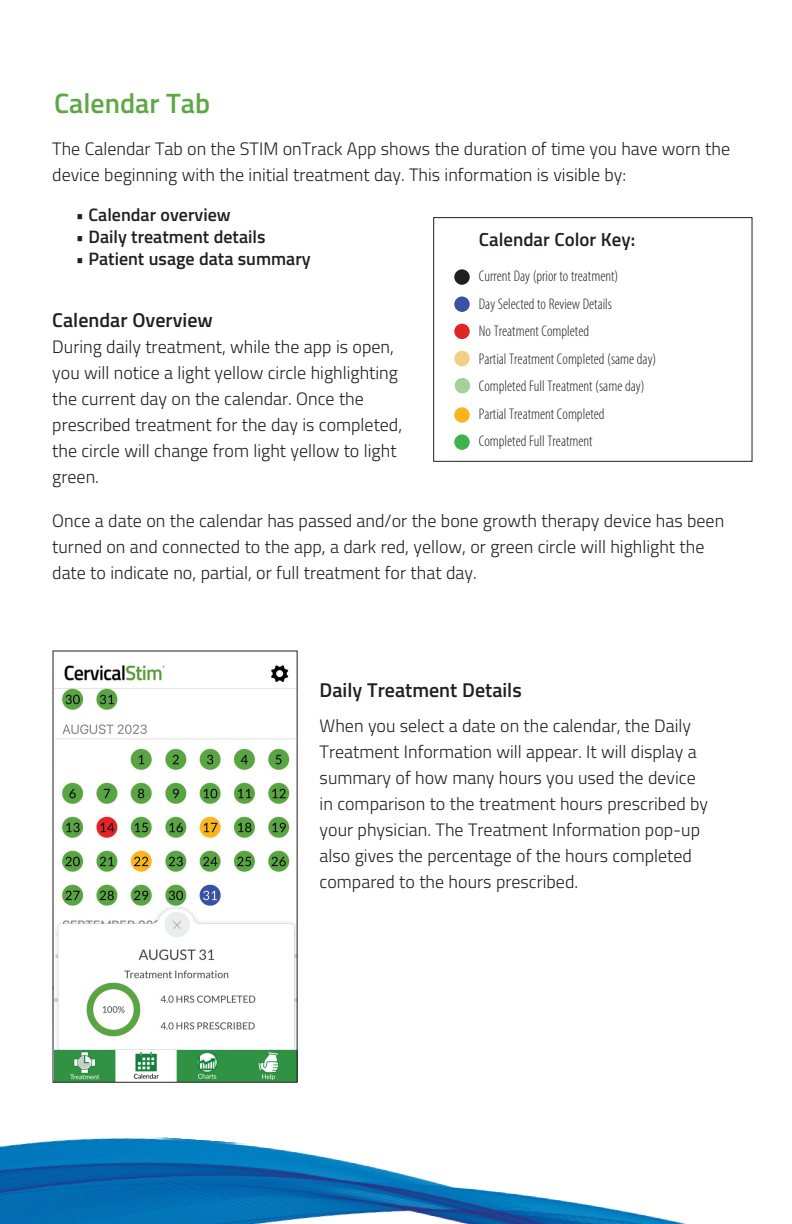
<style>
.page{position:relative;width:792px;height:1224px;background:#fff}
.page>*{position:absolute;margin:0;border:0;box-sizing:border-box;transform-origin:0 0}
.t1{font:600 28px "Titillium";color:#5ea744}
.t2{font:600 20px "Titillium";color:#231f20}
.t3{font:600 18.8px "Titillium";color:#231f20}
.t4{font:300 18px/26px "Titillium";color:#231f20}
.t5{font:600 18px "Titillium";color:#231f20}
.t6{font:300 condensed 15.4px/27.4px "Myriad Pro";color:#231f20}
</style>
<div class="page">
<img style="left:0;top:1137px;width:687px;height:87px">
<div style="left:454px;top:269px;width:16px;height:16px;background:#231f20;border-radius:50%"></div>
<div style="left:454px;top:296px;width:16px;height:16px;background:#3853a3;border-radius:50%"></div>
<div style="left:454px;top:324px;width:16px;height:15px;background:#e12526;border-radius:50%"></div>
<div style="left:454px;top:351px;width:16px;height:15px;background:#f4ce82;border-radius:50%"></div>
<div style="left:455px;top:378px;width:15px;height:15px;background:#a3d197;border-radius:50%"></div>
<div style="left:454px;top:407px;width:16px;height:16px;background:#fbb320;border-radius:50%"></div>
<div style="left:454px;top:434px;width:16px;height:16px;background:#3db349;border-radius:50%"></div>
<div style="left:433px;top:217px;width:319px;height:245px;border:1px solid #231f20"></div>
<img style="left:55px;top:664px;width:240px;height:417px">
<h1 class="t1" style="left:54px;top:83px;width:158px">Calendar Tab</h1>
<p class="t4" style="left:52px;top:134px;width:679px">The Calendar Tab on the STIM onTrack App shows the duration of time you have worn the device beginning with the initial treatment day. This information is visible by:</p>
<p class="t5" style="left:76px;top:202px;width:156px">• Calendar overview</p>
<p class="t5" style="left:76px;top:224px;width:191px">• Daily treatment details</p>
<p class="t5" style="left:76px;top:246px;width:236px">• Patient usage data summary</p>
<p class="t3" style="left:479px;top:226px;width:158px">Calendar Color Key:</p>
<p class="t6" style="left:479px;top:263px;width:179px">Current Day (prior to treatment)<br>Day Selected to Review Details<br>No Treatment Completed<br>Partial Treatment Completed (same day)<br>Completed Full Treatment (same day)<br>Partial Treatment Completed<br>Completed Full Treatment</p>
<p class="t2" style="left:52px;top:305px;width:162px">Calendar Overview</p>
<p class="t4" style="left:52px;top:332px;width:351px">During daily treatment, while the app is open, you will notice a light yellow circle highlighting the current day on the calendar. Once the prescribed treatment for the day is completed, the circle will change from light yellow to light green.</p>
<p class="t4" style="left:52px;top:506px;width:674px">Once a date on the calendar has passed and/or the bone growth therapy device has been turned on and connected to the app, a dark red, yellow, or green circle will highlight the date to indicate no, partial, or full treatment for that day.</p>
<p class="t2" style="left:320px;top:675px;width:204px">Daily Treatment Details</p>
<p class="t4" style="left:320px;top:712px;width:390px">When you select a date on the calendar, the Daily Treatment Information will appear. It will display a summary of how many hours you used the device in comparison to the treatment hours prescribed by your physician. The Treatment Information pop-up also gives the percentage of the hours completed compared to the hours prescribed.</p>
</div>
